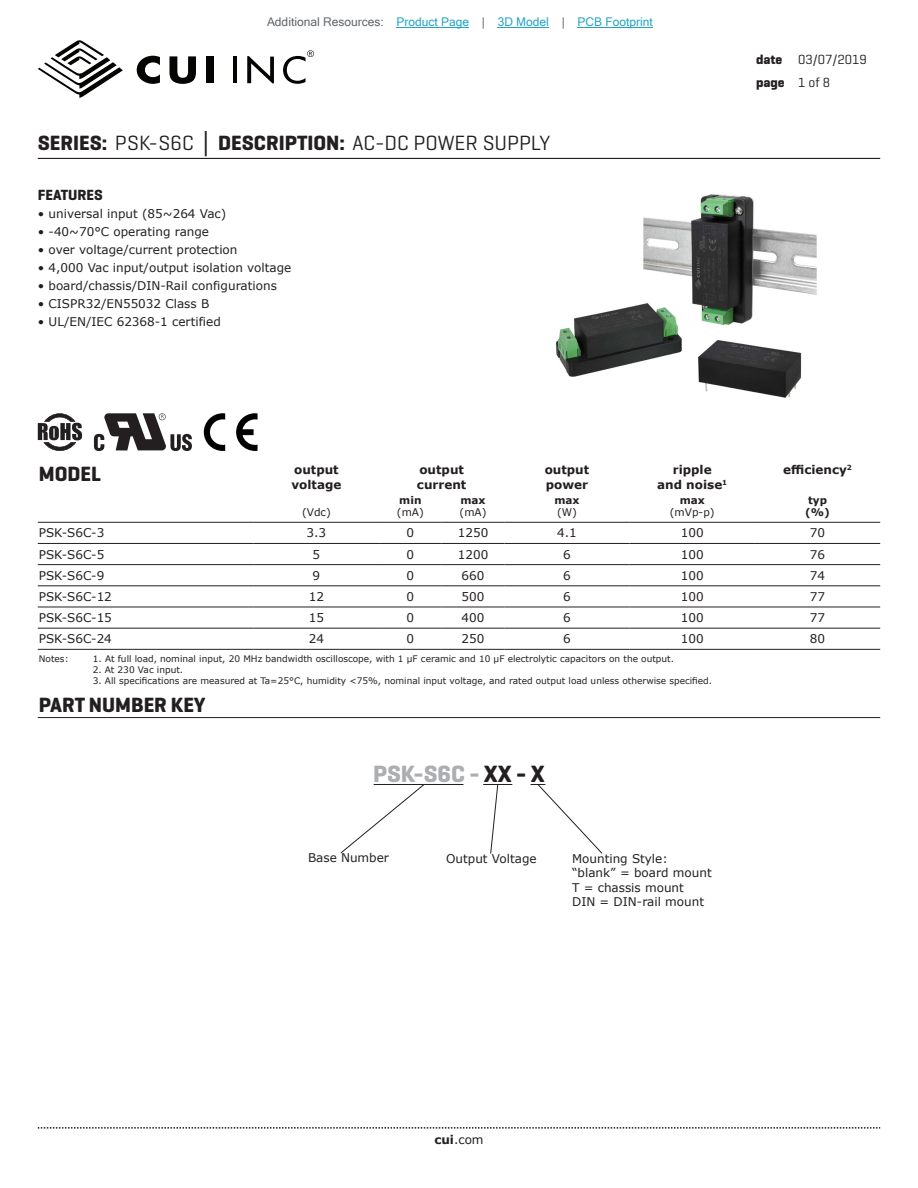
<style>
.page{position:relative;width:918px;height:1188px;background:#fff}
.page>*{position:absolute;margin:0;border:0;box-sizing:border-box;transform-origin:0 0}
.t1{font:700 24px "Geogrotesque";color:#adaeb2}
.t2{font:21px "Geogrotesque";color:#231f20}
.t3{font:700 21px "Geogrotesque";color:#231f20}
.t4{font:700 15px "Geogrotesque";color:#231f20}
.t5{font:13.5px/22.5px "Geogrotesque";color:#231f20}
.t6{font:12px/14.4px "Verdana";color:#231f20}
.t7{font:700 12px/14.4px "Verdana";color:#231f20}
.t8{font:12px "Microsoft Sans Serif";color:#23a4c6}
.t9{font:10.5px "Verdana";color:#231f20}
.t10{font:700 10.5px/12.6px "Verdana";color:#231f20}
.t11{font:9px "Verdana";color:#231f20}
.s1{color:#63676b}
.s2{font-weight:700}
.s3{font-family:"Verdana";font-weight:700}
.s4{color:#231f20}
</style>
<div class="page">
<svg style="left:38px;top:1127px;width:842px;height:2px"></svg>
<hr style="left:38px;top:158px;width:842px;height:1px;background:#231f20">
<svg style="left:38px;top:40px;width:85px;height:58px"></svg>
<hr style="left:233px;top:56px;width:3px;height:27px;background:#040503">
<svg style="left:247px;top:56px;width:27px;height:27px"></svg>
<svg style="left:137px;top:56px;width:23px;height:28px"></svg>
<svg style="left:169px;top:56px;width:27px;height:28px"></svg>
<div style="left:206px;top:56px;width:8px;height:27px;background:#040503"></div>
<svg style="left:283px;top:50px;width:31px;height:34px"></svg>
<hr style="left:38px;top:522px;width:216px;height:1px;background:#231f20">
<hr style="left:254px;top:522px;width:125px;height:1px;background:#231f20">
<hr style="left:379px;top:522px;width:63px;height:1px;background:#231f20">
<hr style="left:442px;top:522px;width:62px;height:1px;background:#231f20">
<hr style="left:504px;top:522px;width:126px;height:1px;background:#231f20">
<hr style="left:630px;top:522px;width:125px;height:1px;background:#231f20">
<hr style="left:755px;top:522px;width:125px;height:1px;background:#231f20">
<hr style="left:38px;top:543px;width:216px;height:1px;background:#231f20">
<hr style="left:254px;top:543px;width:125px;height:1px;background:#231f20">
<hr style="left:379px;top:543px;width:63px;height:1px;background:#231f20">
<hr style="left:442px;top:543px;width:62px;height:1px;background:#231f20">
<hr style="left:504px;top:543px;width:126px;height:1px;background:#231f20">
<hr style="left:630px;top:543px;width:125px;height:1px;background:#231f20">
<hr style="left:755px;top:543px;width:125px;height:1px;background:#231f20">
<hr style="left:38px;top:564px;width:216px;height:1px;background:#231f20">
<hr style="left:254px;top:564px;width:125px;height:1px;background:#231f20">
<hr style="left:379px;top:564px;width:63px;height:1px;background:#231f20">
<hr style="left:442px;top:564px;width:62px;height:1px;background:#231f20">
<hr style="left:504px;top:564px;width:126px;height:1px;background:#231f20">
<hr style="left:630px;top:564px;width:125px;height:1px;background:#231f20">
<hr style="left:755px;top:564px;width:125px;height:1px;background:#231f20">
<hr style="left:38px;top:585px;width:216px;height:1px;background:#231f20">
<hr style="left:254px;top:585px;width:125px;height:1px;background:#231f20">
<hr style="left:379px;top:585px;width:63px;height:1px;background:#231f20">
<hr style="left:442px;top:585px;width:62px;height:1px;background:#231f20">
<hr style="left:504px;top:585px;width:126px;height:1px;background:#231f20">
<hr style="left:630px;top:585px;width:125px;height:1px;background:#231f20">
<hr style="left:755px;top:585px;width:125px;height:1px;background:#231f20">
<hr style="left:38px;top:607px;width:216px;height:1px;background:#231f20">
<hr style="left:254px;top:607px;width:125px;height:1px;background:#231f20">
<hr style="left:379px;top:607px;width:63px;height:1px;background:#231f20">
<hr style="left:442px;top:607px;width:62px;height:1px;background:#231f20">
<hr style="left:504px;top:607px;width:126px;height:1px;background:#231f20">
<hr style="left:630px;top:607px;width:125px;height:1px;background:#231f20">
<hr style="left:755px;top:607px;width:125px;height:1px;background:#231f20">
<hr style="left:38px;top:628px;width:216px;height:1px;background:#231f20">
<hr style="left:254px;top:628px;width:125px;height:1px;background:#231f20">
<hr style="left:379px;top:628px;width:63px;height:1px;background:#231f20">
<hr style="left:442px;top:628px;width:62px;height:1px;background:#231f20">
<hr style="left:504px;top:628px;width:126px;height:1px;background:#231f20">
<hr style="left:630px;top:628px;width:125px;height:1px;background:#231f20">
<hr style="left:755px;top:628px;width:125px;height:1px;background:#231f20">
<hr style="left:38px;top:649px;width:216px;height:1px;background:#231f20">
<hr style="left:254px;top:649px;width:125px;height:1px;background:#231f20">
<hr style="left:379px;top:649px;width:63px;height:1px;background:#231f20">
<hr style="left:442px;top:649px;width:62px;height:1px;background:#231f20">
<hr style="left:504px;top:649px;width:126px;height:1px;background:#231f20">
<hr style="left:630px;top:649px;width:125px;height:1px;background:#231f20">
<hr style="left:755px;top:649px;width:125px;height:1px;background:#231f20">
<img style="left:555px;top:194px;width:262px;height:204px">
<svg style="left:94px;top:413px;width:98px;height:38px"></svg>
<svg style="left:38px;top:413px;width:44px;height:38px"></svg>
<svg style="left:204px;top:413px;width:54px;height:38px"></svg>
<hr style="left:38px;top:717px;width:842px;height:1px;background:#231f20">
<hr style="left:374px;top:784px;width:90px;height:1px;background:#231f20">
<svg style="left:340px;top:784px;width:84px;height:70px"></svg>
<svg style="left:483px;top:784px;width:29px;height:70px"></svg>
<svg style="left:530px;top:784px;width:73px;height:70px"></svg>
<hr style="left:397px;top:27px;width:72px;height:1px;background:#23a4c6">
<hr style="left:498px;top:27px;width:51px;height:1px;background:#23a4c6">
<hr style="left:578px;top:27px;width:75px;height:1px;background:#23a4c6">
<p class="t8" style="left:267px;top:15px;width:387px"><span class="s1">Additional Resources:</span> Product Page <span class="s1">|</span> 3D Model <span class="s1">|</span> PCB Footprint</p>
<h2 class="t2" style="left:38px;top:130px;width:514px"><span class="s2">SERIES:</span> PSK-S6C <span class="s3">│</span> <span class="s2">DESCRIPTION:</span> AC-DC POWER SUPPLY</h2>
<p class="t4" style="left:38px;top:186px;width:67px">FEATURES</p>
<p class="t6" style="left:38px;top:207px;width:190px">• universal input (85~264 Vac)</p>
<p class="t6" style="left:38px;top:225px;width:173px">• -40~70°C operating range</p>
<p class="t6" style="left:38px;top:243px;width:201px">• over voltage/current protection</p>
<p class="t6" style="left:38px;top:261px;width:255px">• 4,000 Vac input/output isolation voltage</p>
<p class="t6" style="left:38px;top:279px;width:241px">• board/chassis/DIN-Rail configurations</p>
<p class="t6" style="left:38px;top:297px;width:173px">• CISPR32/EN55032 Class B</p>
<p class="t6" style="left:38px;top:315px;width:185px">• UL/EN/IEC 62368-1 certified</p>
<p class="t5" style="left:756px;top:48px;width:112px"><span class="s2">date</span> 03/07/2019 <span class="s2">page</span> 1 of 8</p>
<h2 class="t3" style="left:39px;top:461px;width:64px">MODEL</h2>
<p class="t7" style="left:291px;top:462px;width:51px">output voltage</p>
<p class="t7" style="left:417px;top:462px;width:51px">output current</p>
<p class="t7" style="left:545px;top:462px;width:46px">output power</p>
<p class="t7" style="left:657px;top:462px;width:72px;text-align:center">ripple<br>and noise<sup>1</sup></p>
<p class="t7" style="left:783px;top:462px;width:70px">efficiency<sup>2</sup></p>
<p class="t9" style="left:302px;top:505px;width:30px">(Vdc)</p>
<p class="t10" style="left:399px;top:493px;width:24px">min</p>
<p class="t9" style="left:397px;top:505px;width:28px">(mA)</p>
<p class="t10" style="left:805px;top:493px;width:26px">typ (%)</p>
<p class="t10" style="left:460px;top:493px;width:27px">max</p>
<p class="t9" style="left:460px;top:505px;width:28px">(mA)</p>
<p class="t10" style="left:554px;top:493px;width:27px">max</p>
<p class="t9" style="left:557px;top:505px;width:21px">(W)</p>
<p class="t10" style="left:680px;top:493px;width:27px">max</p>
<p class="t9" style="left:670px;top:505px;width:46px">(mVp-p)</p>
<p class="t6" style="left:39px;top:526px;width:67px">PSK-S6C-3</p>
<p class="t6" style="left:307px;top:526px;width:21px">3.3</p>
<p class="t6" style="left:407px;top:526px;width:9px">0</p>
<p class="t6" style="left:458px;top:526px;width:32px">1250</p>
<p class="t6" style="left:557px;top:526px;width:21px">4.1</p>
<p class="t6" style="left:681px;top:526px;width:24px">100</p>
<p class="t6" style="left:810px;top:526px;width:17px">70</p>
<p class="t6" style="left:39px;top:547px;width:67px">PSK-S6C-5</p>
<p class="t6" style="left:313px;top:547px;width:9px">5</p>
<p class="t6" style="left:407px;top:547px;width:9px">0</p>
<p class="t6" style="left:458px;top:547px;width:32px">1200</p>
<p class="t6" style="left:563px;top:547px;width:9px">6</p>
<p class="t6" style="left:681px;top:547px;width:24px">100</p>
<p class="t6" style="left:810px;top:547px;width:17px">76</p>
<p class="t6" style="left:39px;top:568px;width:67px">PSK-S6C-9</p>
<p class="t6" style="left:313px;top:568px;width:9px">9</p>
<p class="t6" style="left:407px;top:568px;width:9px">0</p>
<p class="t6" style="left:462px;top:568px;width:24px">660</p>
<p class="t6" style="left:563px;top:568px;width:9px">6</p>
<p class="t6" style="left:681px;top:568px;width:24px">100</p>
<p class="t6" style="left:810px;top:568px;width:17px">74</p>
<p class="t6" style="left:39px;top:589px;width:75px">PSK-S6C-12</p>
<p class="t6" style="left:309px;top:589px;width:17px">12</p>
<p class="t6" style="left:407px;top:589px;width:9px">0</p>
<p class="t6" style="left:462px;top:589px;width:24px">500</p>
<p class="t6" style="left:563px;top:589px;width:9px">6</p>
<p class="t6" style="left:681px;top:589px;width:24px">100</p>
<p class="t6" style="left:810px;top:589px;width:17px">77</p>
<p class="t6" style="left:39px;top:610px;width:75px">PSK-S6C-15</p>
<p class="t6" style="left:309px;top:610px;width:17px">15</p>
<p class="t6" style="left:407px;top:610px;width:9px">0</p>
<p class="t6" style="left:462px;top:610px;width:24px">400</p>
<p class="t6" style="left:563px;top:610px;width:9px">6</p>
<p class="t6" style="left:681px;top:610px;width:24px">100</p>
<p class="t6" style="left:810px;top:610px;width:17px">77</p>
<p class="t6" style="left:39px;top:632px;width:75px">PSK-S6C-24</p>
<p class="t6" style="left:309px;top:632px;width:17px">24</p>
<p class="t6" style="left:407px;top:632px;width:9px">0</p>
<p class="t6" style="left:462px;top:632px;width:24px">250</p>
<p class="t6" style="left:563px;top:632px;width:9px">6</p>
<p class="t6" style="left:681px;top:632px;width:24px">100</p>
<p class="t6" style="left:810px;top:632px;width:17px">80</p>
<p class="t11" style="left:39px;top:653px;width:31px">Notes:</p>
<p class="t11" style="left:93px;top:653px;width:583px">1. At full load, nominal input, 20 MHz bandwidth oscilloscope, with 1 µF ceramic and 10 µF electrolytic capacitors on the output.</p>
<p class="t11" style="left:93px;top:664px;width:92px">2. At 230 Vac input.</p>
<p class="t11" style="left:93px;top:674px;width:621px">3. All specifications are measured at Ta=25°C, humidity &lt;75%, nominal input voltage, and rated output load unless otherwise specified.</p>
<h2 class="t3" style="left:39px;top:691px;width:168px">PART NUMBER KEY</h2>
<h1 class="t1" style="left:373px;top:759px;width:173px">PSK-S6C - <span class="s4">XX - X</span></h1>
<p class="t6" style="left:308px;top:851px;width:83px">Base Number</p>
<p class="t6" style="left:446px;top:851px;width:92px">Output Voltage</p>
<p class="t6" style="left:572px;top:851px;width:141px">Mounting Style: “blank” = board mount<br>T = chassis mount<br>DIN = DIN-rail mount</p>
<p class="t6" style="left:434px;top:1132px;width:51px"><span class="s2">cui</span>.com</p>
</div>
